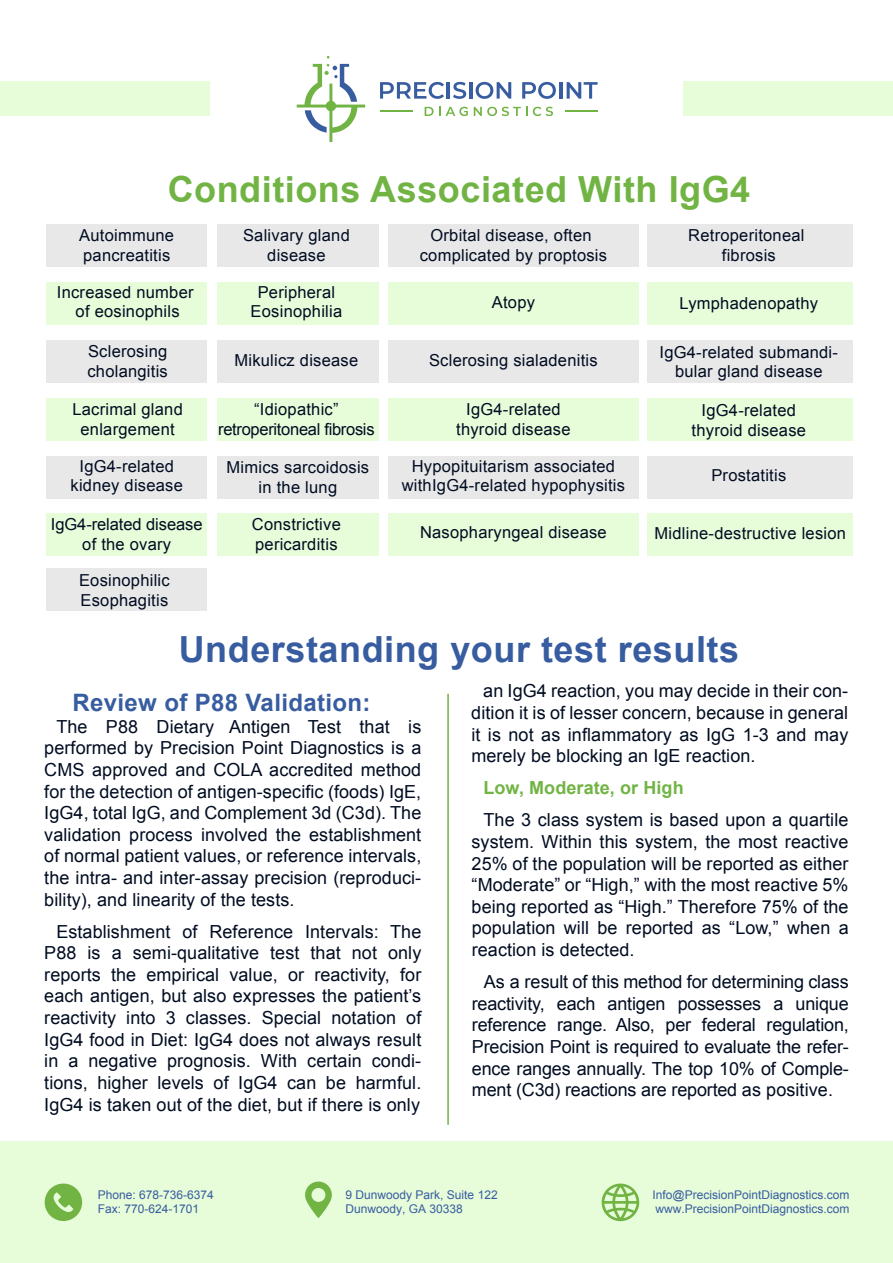
<style>
.page{position:relative;width:893px;height:1263px;background:#fff}
.page>*{position:absolute;margin:0;border:0;box-sizing:border-box;transform-origin:0 0}
.t1{font:700 36px "Arial";letter-spacing:.015em;color:#71b444}
.t2{font:700 36px "Arial";letter-spacing:.015em;color:#375ca0}
.t3{font:700 24px "Arial";letter-spacing:.015em;color:#375ca0}
.t4{font:18px/21.6px "Arial";letter-spacing:.005em;color:#010c21;text-align:justify}
.t5{font:700 18px "Arial";letter-spacing:.005em;color:#71b444}
.t6{font:16.5px/19.8px "Arial";letter-spacing:.015em;color:#010c21;text-align:center}
.t7{font:16.5px/19.8px "Arial";letter-spacing:-.02em;color:#010c21;text-align:center}
.t8{font:16.5px/19.8px "Arial";letter-spacing:-.005em;color:#010c21;text-align:center}
.t9{font:12px/14.4px "Arial";color:#375ca0}
</style>
<div class="page">
<div style="left:0;top:1141px;width:893px;height:122px;background:#e7fcd9"></div>
<svg style="left:305px;top:1181px;width:27px;height:37px"></svg>
<svg style="left:44px;top:1183px;width:38px;height:38px"></svg>
<svg style="left:601px;top:1183px;width:39px;height:38px"></svg>
<svg style="left:380px;top:82px;width:64px;height:17px"></svg>
<hr style="left:447px;top:82px;width:3px;height:17px;background:#375ca0">
<svg style="left:453px;top:82px;width:13px;height:17px"></svg>
<hr style="left:469px;top:82px;width:3px;height:17px;background:#375ca0">
<svg style="left:476px;top:82px;width:35px;height:17px"></svg>
<svg style="left:522px;top:82px;width:34px;height:17px"></svg>
<hr style="left:559px;top:82px;width:3px;height:17px;background:#375ca0">
<svg style="left:567px;top:82px;width:31px;height:17px"></svg>
<svg style="left:474px;top:107px;width:53px;height:9px"></svg>
<svg style="left:533px;top:107px;width:20px;height:9px"></svg>
<svg style="left:425px;top:107px;width:43px;height:9px"></svg>
<hr style="left:380px;top:111px;width:33px;height:1px;background:#71b444">
<hr style="left:565px;top:111px;width:33px;height:1px;background:#71b444">
<svg style="left:297px;top:56px;width:68px;height:86px"></svg>
<div style="left:0;top:81px;width:210px;height:34px;background:#e7fcd9"></div>
<div style="left:683px;top:81px;width:210px;height:34px;background:#e7fcd9"></div>
<div style="left:46px;top:225px;width:161px;height:42px;background:#e8e8e8"></div>
<div style="left:46px;top:282px;width:161px;height:43px;background:#e7fcd9"></div>
<div style="left:46px;top:340px;width:161px;height:43px;background:#e8e8e8"></div>
<div style="left:46px;top:398px;width:161px;height:43px;background:#e7fcd9"></div>
<div style="left:46px;top:456px;width:161px;height:42px;background:#e8e8e8"></div>
<div style="left:46px;top:568px;width:161px;height:43px;background:#e8e8e8"></div>
<div style="left:46px;top:513px;width:161px;height:43px;background:#e7fcd9"></div>
<div style="left:216px;top:225px;width:162px;height:42px;background:#e8e8e8"></div>
<div style="left:216px;top:282px;width:162px;height:43px;background:#e7fcd9"></div>
<div style="left:216px;top:340px;width:162px;height:43px;background:#e8e8e8"></div>
<div style="left:216px;top:398px;width:162px;height:43px;background:#e7fcd9"></div>
<div style="left:216px;top:456px;width:162px;height:42px;background:#e8e8e8"></div>
<div style="left:216px;top:513px;width:162px;height:43px;background:#e7fcd9"></div>
<div style="left:388px;top:225px;width:250px;height:42px;background:#e8e8e8"></div>
<div style="left:388px;top:282px;width:250px;height:43px;background:#e7fcd9"></div>
<div style="left:388px;top:340px;width:250px;height:43px;background:#e8e8e8"></div>
<div style="left:388px;top:398px;width:250px;height:43px;background:#e7fcd9"></div>
<div style="left:388px;top:456px;width:250px;height:42px;background:#e8e8e8"></div>
<div style="left:388px;top:513px;width:250px;height:43px;background:#e7fcd9"></div>
<div style="left:647px;top:225px;width:205px;height:42px;background:#e8e8e8"></div>
<div style="left:647px;top:282px;width:205px;height:43px;background:#e7fcd9"></div>
<div style="left:647px;top:340px;width:205px;height:43px;background:#e8e8e8"></div>
<div style="left:647px;top:398px;width:205px;height:43px;background:#e7fcd9"></div>
<div style="left:647px;top:456px;width:205px;height:42px;background:#e8e8e8"></div>
<div style="left:647px;top:513px;width:205px;height:43px;background:#e7fcd9"></div>
<hr style="left:447px;top:694px;width:2px;height:431px;background:#71b444">
<h1 class="t1" style="left:168px;top:175px;width:584px">Conditions Associated With IgG4</h1>
<p class="t6" style="left:79px;top:227px;width:96px;text-align:left">Autoimmune pancreatitis</p>
<p class="t6" style="left:57px;top:283px;width:138px">Increased number of eosinophils</p>
<p class="t6" style="left:87px;top:343px;width:82px;text-align:left">Sclerosing cholangitis</p>
<p class="t6" style="left:234px;top:352px;width:125px">Mikulicz disease</p>
<p class="t6" style="left:429px;top:352px;width:170px">Sclerosing sialadenitis</p>
<p class="t6" style="left:659px;top:343px;width:180px">IgG4-related submandi&shy;bular gland disease</p>
<p class="t6" style="left:72px;top:401px;width:112px">Lacrimal gland enlargement</p>
<p class="t6" style="left:71px;top:457px;width:114px">IgG4-related kidney disease</p>
<p class="t8" style="left:51px;top:516px;width:153px">IgG4-related disease of the ovary</p>
<p class="t6" style="left:79px;top:572px;width:92px;text-align:left">Eosinophilic<br>Esophagitis</p>
<p class="t6" style="left:243px;top:227px;width:108px">Salivary gland disease</p>
<p class="t6" style="left:420px;top:227px;width:189px">Orbital disease, often complicated by proptosis</p>
<p class="t6" style="left:688px;top:227px;width:118px">Retroperitoneal fibrosis</p>
<p class="t6" style="left:251px;top:283px;width:93px">Peripheral<br>Eosinophilia</p>
<p class="t6" style="left:492px;top:293px;width:45px">Atopy</p>
<p class="t6" style="left:679px;top:295px;width:140px">Lymphadenopathy</p>
<p class="t7" style="left:218px;top:401px;width:158px">“Idiopathic” retroperitoneal fibrosis</p>
<p class="t6" style="left:456px;top:401px;width:116px">IgG4-related thyroid disease</p>
<p class="t6" style="left:692px;top:402px;width:116px">IgG4-related thyroid disease</p>
<p class="t6" style="left:402px;top:457px;width:225px">Hypopituitarism associated withIgG4-related hypophysitis</p>
<p class="t6" style="left:227px;top:459px;width:144px">Mimics sarcoidosis in the lung</p>
<p class="t6" style="left:711px;top:466px;width:76px">Prostatitis</p>
<p class="t6" style="left:252px;top:516px;width:90px;text-align:left">Constrictive pericarditis</p>
<p class="t6" style="left:420px;top:524px;width:188px">Nasopharyngeal disease</p>
<p class="t6" style="left:655px;top:525px;width:193px">Midline-destructive lesion</p>
<h1 class="t2" style="left:179px;top:635px;width:562px">Understanding your test results</h1>
<h2 class="t3" style="left:72px;top:694px;width:300px">Review of P88 Validation:</h2>
<p class="t4" style="left:44px;top:717px;width:379px;text-indent:12px">The P88 Dietary Antigen Test that is performed by Precision Point Diagnostics is a CMS approved and COLA accredited method for the detection of antigen-specific (foods) IgE, IgG4, total IgG, and Complement 3d (C3d). The validation process involved the establishment of normal patient values, or reference intervals, the intra- and inter-assay precision (reproduci&shy;bility), and linearity of the tests.</p>
<p class="t4" style="left:44px;top:922px;width:379px;text-indent:12px">Establishment of Reference Intervals: The P88 is a semi-qualitative test that not only reports the empirical value, or reactivity, for each antigen, but also expresses the patient’s reactivity into 3 classes. Special notation of IgG4 food in Diet: IgG4 does not always result in a negative prognosis. With certain condi&shy;tions, higher levels of IgG4 can be harmful.<br>IgG4 is taken out of the diet, but if there is only</p>
<p class="t4" style="left:471px;top:682px;width:378px;text-indent:12px">an IgG4 reaction, you may decide in their con&shy;dition it is of lesser concern, because in general it is not as inflammatory as IgG 1-3 and may merely be blocking an IgE reaction.</p>
<p class="t5" style="left:483px;top:781px;width:202px">Low, Moderate, or High</p>
<p class="t4" style="left:471px;top:811px;width:379px;text-indent:12px">The 3 class system is based upon a quartile system. Within this system, the most reactive 25% of the population will be reported as either “Moderate” or “High,” with the most reactive 5% being reported as “High.” Therefore 75% of the population will be reported as “Low,” when a reaction is detected.</p>
<p class="t4" style="left:472px;top:973px;width:379px;text-indent:12px">As a result of this method for determining class reactivity, each antigen possesses a unique reference range. Also, per federal regulation, Precision Point is required to evaluate the refer&shy;ence ranges annually. The top 10% of Comple&shy;ment (C3d) reactions are reported as positive.</p>
<p class="t9" style="left:98px;top:1189px;width:118px">Phone: 678-736-6374<br>Fax: 770-624-1701</p>
<p class="t9" style="left:346px;top:1189px;width:154px">9 Dunwoody Park, Suite 122<br>Dunwoody, GA 30338</p>
<p class="t9" style="left:653px;top:1189px;width:198px">Info@PrecisionPointDiagnostics.com www.PrecisionPointDiagnostics.com</p>
</div>
